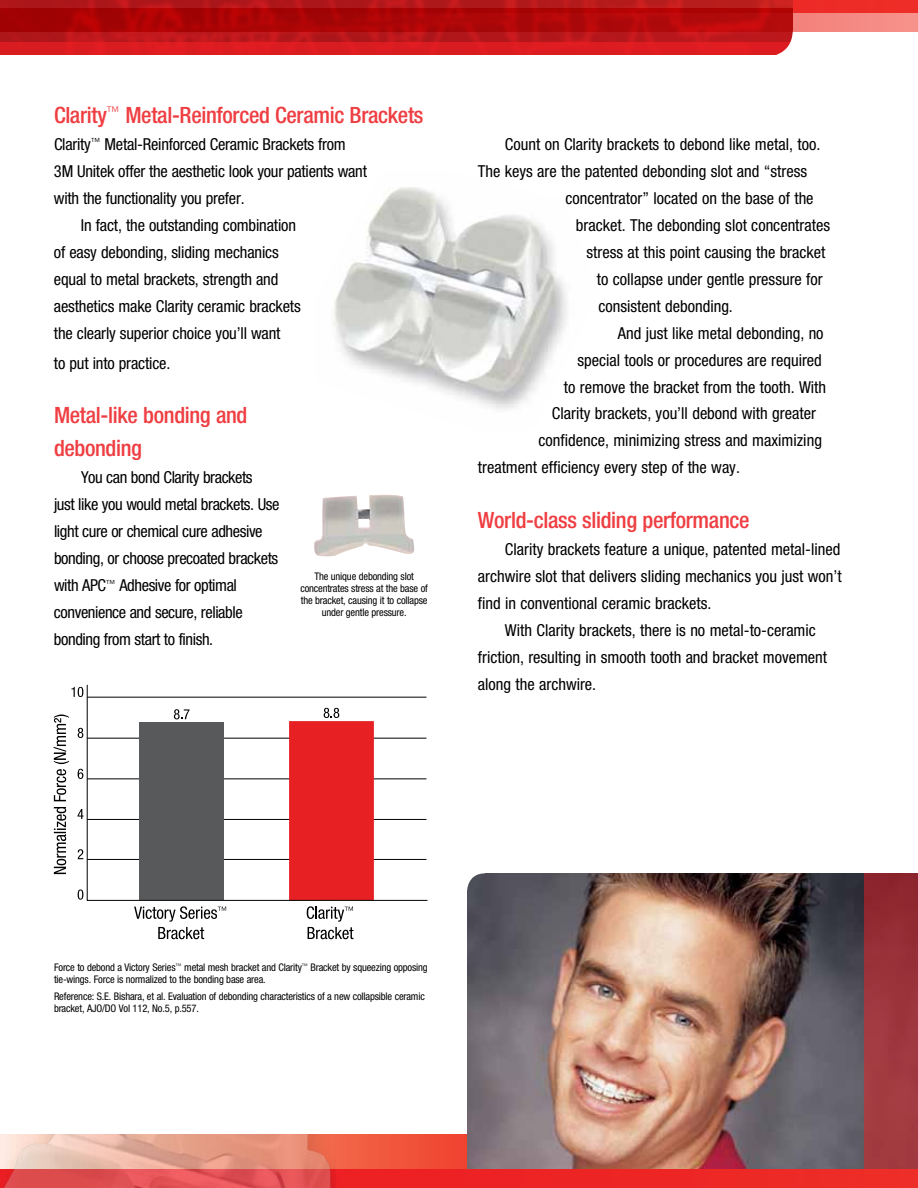
<style>
.page{position:relative;width:918px;height:1188px;background:#fff}
.page>*{position:absolute;margin:0;border:0;box-sizing:border-box;transform-origin:0 0}
.t1{font:500 condensed 22.5px/33px "Helvetica Neue LT Std";letter-spacing:-.015em;color:#ef3e42}
.t2{font:condensed 16.5px "Helvetica Neue LT Std";color:#000}
.t3{font:condensed 16.5px/27px "Helvetica Neue LT Std";letter-spacing:-.025em;color:#000}
.t4{font:condensed 10.5px/12px "Helvetica Neue LT Std";letter-spacing:-.015em;color:#000}
</style>
<div class="page">
<svg style="left:335px;top:1134px;width:132px;height:35px;background:#f0543b"></svg>
<svg style="left:792px;top:0;width:126px;height:32px;background:#f1635d"></svg>
<img style="left:0;top:0;width:792px;height:8px">
<img style="left:314px;top:495px;width:100px;height:62px">
<img style="left:333px;top:187px;width:234px;height:223px">
<svg style="left:0;top:8px;width:793px;height:34px;background:#b10a0c"></svg>
<div style="left:0;top:42px;width:793px;height:13px;background:#dc1c21"></div>
<svg style="left:766px;top:30px;width:54px;height:54px"></svg>
<img style="left:467px;top:873px;width:397px;height:296px">
<div style="left:864px;top:873px;width:54px;height:315px;background:linear-gradient(to bottom,#8f2831,#a94248)"></div>
<div style="left:439px;top:848px;width:46px;height:43px;background:#fff;border-radius:18px"></div>
<div style="left:0;top:1169px;width:918px;height:19px;background:#ed2525"></div>
<img style="left:0;top:1134px;width:335px;height:54px">
<svg style="left:87px;top:685px;width:340px;height:216px"></svg>
<svg style="left:134px;top:906px;width:92px;height:33px"></svg>
<svg style="left:54px;top:807px;width:12px;height:67px"></svg>
<svg style="left:54px;top:715px;width:15px;height:86px"></svg>
<svg style="left:174px;top:709px;width:15px;height:10px"></svg>
<svg style="left:71px;top:687px;width:12px;height:10px"></svg>
<svg style="left:78px;top:728px;width:5px;height:10px"></svg>
<svg style="left:78px;top:769px;width:5px;height:10px"></svg>
<svg style="left:78px;top:809px;width:5px;height:10px"></svg>
<svg style="left:78px;top:849px;width:5px;height:10px"></svg>
<svg style="left:78px;top:889px;width:5px;height:11px"></svg>
<svg style="left:324px;top:708px;width:15px;height:10px"></svg>
<svg style="left:307px;top:906px;width:47px;height:33px"></svg>
<h1 class="t1" style="left:54px;top:98px;width:371px">Clarity<sup>™</sup> Metal-Reinforced Ceramic Brackets</h1>
<p class="t2" style="left:54px;top:134px;width:293px">Clarity<sup>™</sup> Metal-Reinforced Ceramic Brackets from</p>
<p class="t2" style="left:54px;top:161px;width:314px">3M Unitek offer the aesthetic look your patients want</p>
<p class="t2" style="left:54px;top:188px;width:192px">with the functionality you prefer.</p>
<p class="t2" style="left:81px;top:215px;width:217px">In fact, the outstanding combination</p>
<p class="t2" style="left:54px;top:242px;width:226px">of easy debonding, sliding mechanics</p>
<p class="t2" style="left:54px;top:269px;width:226px">equal to metal brackets, strength and</p>
<p class="t2" style="left:54px;top:296px;width:248px">aesthetics make Clarity ceramic brackets</p>
<p class="t2" style="left:54px;top:323px;width:228px">the clearly superior choice you’ll want</p>
<p class="t2" style="left:54px;top:353px;width:118px">to put into practice.</p>
<h1 class="t1" style="left:54px;top:398px;width:195px">Metal-like bonding and debonding</h1>
<p class="t3" style="left:54px;top:464px;width:227px;text-indent:27px">You can bond Clarity brackets<br>just like you would metal brackets. Use light cure or chemical cure adhesive bonding, or choose precoated brackets with APC<sup>™</sup> Adhesive for optimal convenience and secure, reliable bonding from start to finish.</p>
<p class="t4" style="left:300px;top:570px;width:129px;text-align:center">The unique debonding slot concentrates stress at the base of the bracket, causing it to collapse under gentle pressure.</p>
<p class="t2" style="left:505px;top:134px;width:317px">Count on Clarity brackets to debond like metal, too.</p>
<p class="t2" style="left:478px;top:161px;width:331px">The keys are the patented debonding slot and “stress</p>
<p class="t2" style="left:565px;top:188px;width:250px">concentrator” located on the base of the</p>
<p class="t2" style="left:576px;top:215px;width:256px">bracket. The debonding slot concentrates</p>
<p class="t2" style="left:586px;top:242px;width:241px">stress at this point causing the bracket</p>
<p class="t2" style="left:597px;top:269px;width:227px">to collapse under gentle pressure for</p>
<p class="t2" style="left:598px;top:296px;width:136px">consistent debonding.</p>
<p class="t2" style="left:618px;top:323px;width:207px">And just like metal debonding, no</p>
<p class="t2" style="left:577px;top:350px;width:246px">special tools or procedures are required</p>
<p class="t2" style="left:564px;top:377px;width:264px">to remove the bracket from the tooth. With</p>
<p class="t2" style="left:552px;top:404px;width:265px">Clarity brackets, you’ll debond with greater</p>
<p class="t2" style="left:538px;top:431px;width:285px">confidence, minimizing stress and maximizing</p>
<p class="t2" style="left:478px;top:458px;width:264px">treatment efficiency every step of the way.</p>
<h1 class="t1" style="left:478px;top:503px;width:273px">World-class sliding performance</h1>
<p class="t2" style="left:505px;top:540px;width:337px">Clarity brackets feature a unique, patented metal-lined</p>
<p class="t2" style="left:478px;top:567px;width:365px">archwire slot that delivers sliding mechanics you just won’t</p>
<p class="t2" style="left:478px;top:594px;width:235px">find in conventional ceramic brackets.</p>
<p class="t2" style="left:505px;top:621px;width:313px">With Clarity brackets, there is no metal-to-ceramic</p>
<p class="t2" style="left:478px;top:648px;width:351px">friction, resulting in smooth tooth and bracket movement</p>
<p class="t2" style="left:478px;top:675px;width:120px">along the archwire.</p>
<p class="t4" style="left:54px;top:961px;width:375px">Force to debond a Victory Series<sup>™</sup> metal mesh bracket and Clarity<sup>™</sup> Bracket by squeezing opposing tie-wings. Force is normalized to the bonding base area.</p>
<p class="t4" style="left:54px;top:991px;width:372px">Reference: S.E. Bishara, et al. Evaluation of debonding characteristics of a new collapsible ceramic bracket, AJO/DO Vol 112, No.5, p.557.</p>
</div>
